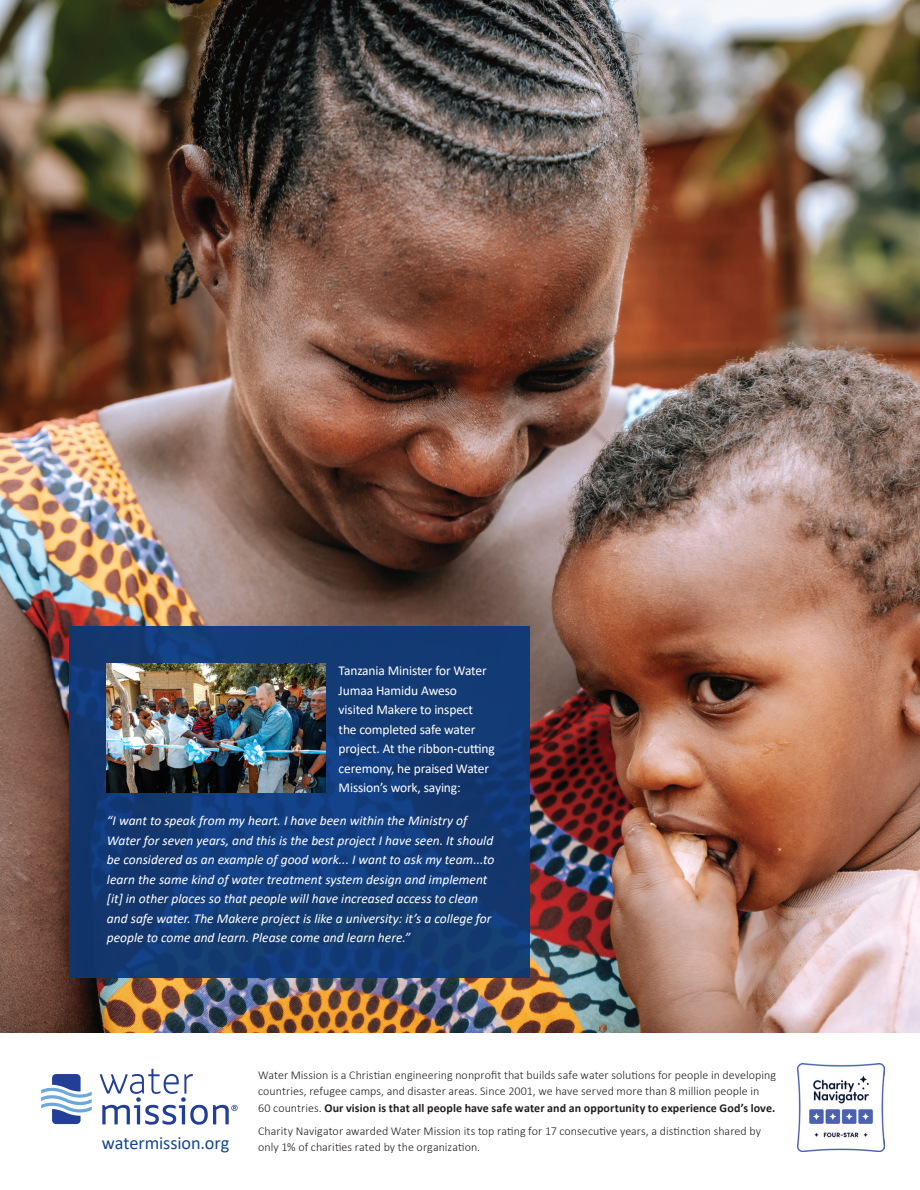
<style>
.page{position:relative;width:920px;height:1190px;background:#fff}
.page>*{position:absolute;margin:0;border:0;box-sizing:border-box;transform-origin:0 0}
.t1{font:18.3px "Calibri";letter-spacing:-.005em;color:#16468d}
.t2{font:italic 13.5px/19.5px "Calibri";color:#fff}
.t3{font:13.5px/19.5px "Calibri";letter-spacing:-.01em;color:#fff}
.t4{font:300 12px/16.5px "Calibri";letter-spacing:.005em;color:#231f20}
.s1{font-weight:700}
</style>
<div class="page">
<img style="left:0;top:0;width:920px;height:1033px">
<svg style="left:69px;top:626px;width:460px;height:351px;background:#123a76"></svg>
<svg style="left:41px;top:1074px;width:51px;height:50px"></svg>
<svg style="left:100px;top:1068px;width:138px;height:56px"></svg>
<img style="left:797px;top:1063px;width:88px;height:88px">
<img style="left:106px;top:663px;width:220px;height:129px">
<p class="t3" style="left:339px;top:660px;width:158px">Tanzania Minister for Water<br>Jumaa Hamidu Aweso visited Makere to inspect<br>the completed safe water project. At the ribbon-cutting ceremony, he praised Water<br>Mission’s work, saying:</p>
<p class="t2" style="left:107px;top:810px;width:389px">“I want to speak from my heart. I have been within the Ministry of Water for seven years, and this is the best project I have seen. It should be considered as an example of good work... I want to ask my team...to learn the same kind of water treatment system design and implement [it] in other places so that people will have increased access to clean and safe water. The Makere project is like a university: it’s a college for people to come and learn. Please come and learn here.”</p>
<h1 class="t1" style="left:102px;top:1130px;width:129px">watermission.org</h1>
<p class="t4" style="left:258px;top:1066px;width:519px">Water Mission is a Christian engineering nonprofit that builds safe water solutions for people in developing countries, refugee camps, and disaster areas. Since 2001, we have served more than 8 million people in<br>60 countries. <span class="s1">Our vision is that all people have safe water and an opportunity to experience God’s love.</span></p>
<p class="t4" style="left:258px;top:1122px;width:504px">Charity Navigator awarded Water Mission its top rating for 17 consecutive years, a distinction shared by only 1% of charities rated by the organization.</p>
</div>
